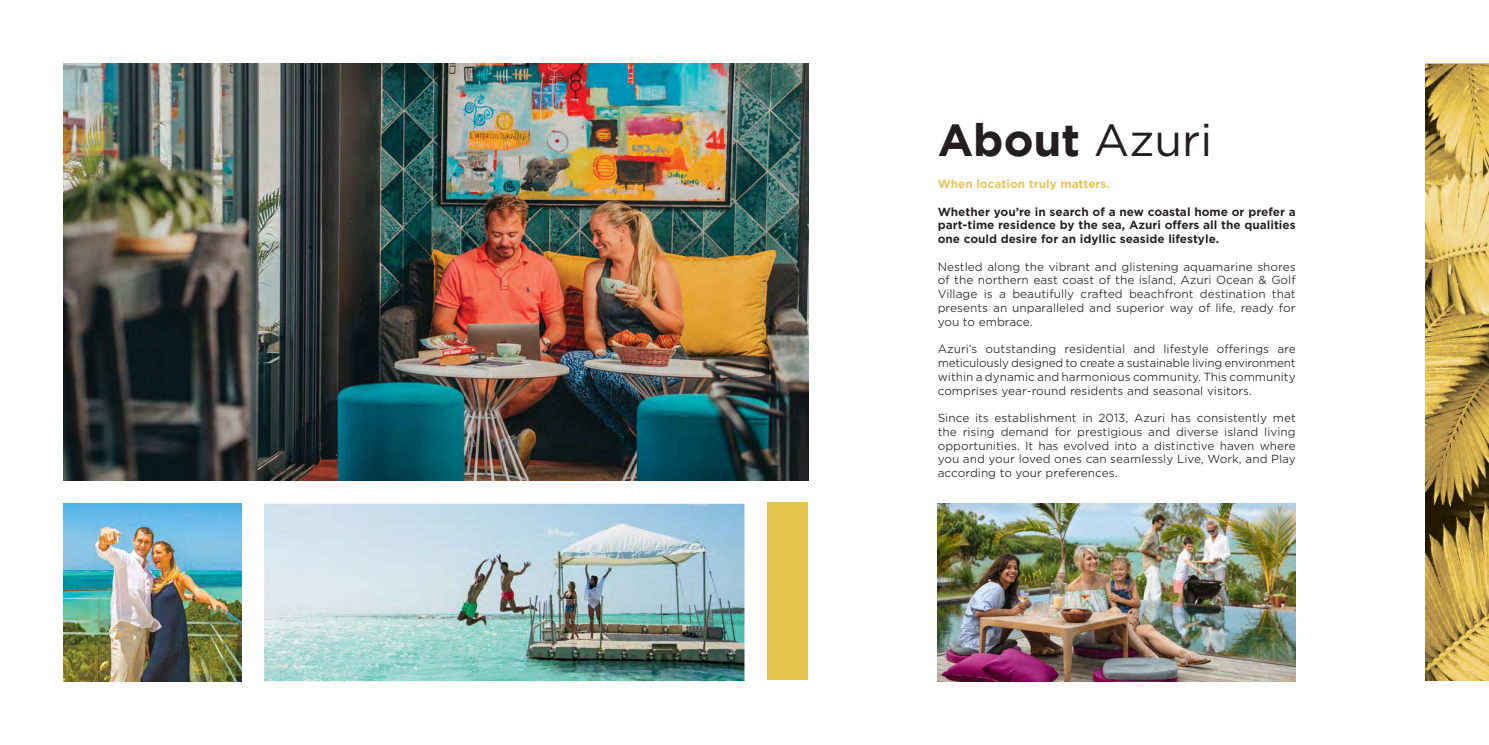
<style>
.page{position:relative;width:1489px;height:745px;background:#fff}
.page>*{position:absolute;margin:0;border:0;box-sizing:border-box;transform-origin:0 0}
.t1{font:700 45px "Gotham";color:#231f20}
.t2{font:300 11.25px/13.8px "Gotham S Sm";color:#231f20;text-align:justify}
.t3{font:700 11.25px/13.8px "Gotham S Sm";color:#231f20;text-align:justify}
.t4{font:700 11.25px "Gotham S Sm";color:#e6c44e}
.s1{font-weight:400}
</style>
<div class="page">
<img style="left:64px;top:64px;width:744px;height:416px">
<div style="left:767px;top:501px;width:41px;height:178px;background:#e6c44e"></div>
<img style="left:264px;top:503px;width:480px;height:177px">
<img style="left:64px;top:503px;width:177px;height:177px">
<img style="left:937px;top:503px;width:358px;height:177px">
<img style="left:1425px;top:64px;width:63px;height:616px">
<h1 class="t1" style="left:937px;top:123px;width:276px">About <span class="s1">Azuri</span></h1>
<p class="t4" style="left:937px;top:179px;width:174px">When location truly matters.</p>
<p class="t3" style="left:937px;top:205px;width:359px">Whether you’re in search of a new coastal home or prefer a part-time residence by the sea, Azuri offers all the qualities one could desire for an idyllic seaside lifestyle.</p>
<p class="t2" style="left:937px;top:260px;width:359px">Nestled along the vibrant and glistening aquamarine shores of the northern east coast of the island, Azuri Ocean &amp; Golf Village is a beautifully crafted beachfront destination that presents an unparalleled and superior way of life, ready for you to embrace.</p>
<p class="t2" style="left:937px;top:343px;width:359px">Azuri’s outstanding residential and lifestyle offerings are meticulously designed to create a sustainable living environment within a dynamic and harmonious community. This community comprises year-round residents and seasonal visitors.</p>
<p class="t2" style="left:937px;top:411px;width:359px">Since its establishment in 2013, Azuri has consistently met the rising demand for prestigious and diverse island living opportunities. It has evolved into a distinctive haven where you and your loved ones can seamlessly Live, Work, and Play according to your preferences.</p>
</div>
